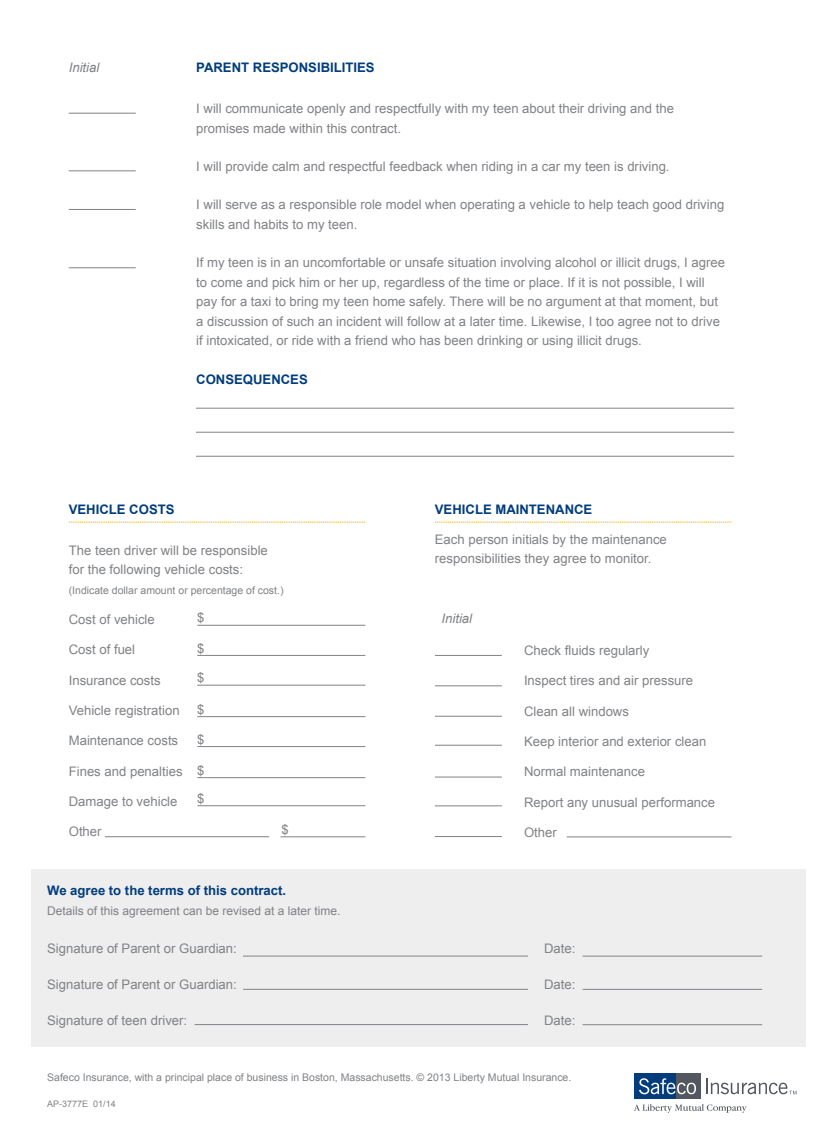
<style>
.page{position:relative;width:837px;height:1134px;background:#fff}
.page>*{position:absolute;margin:0;border:0;box-sizing:border-box;transform-origin:0 0}
.t1{font:13.2px/19.5px "Arial";color:#808285}
.t2{font:700 13.2px "Arial";color:#013d7d}
.t3{font:italic 13.2px "Arial";color:#808285}
.t4{font:12px "Arial";color:#808285}
.t5{font:10.5px "Arial";color:#808285}
.t6{font:9px "Arial";color:#808285}
</style>
<div class="page">
<div style="left:31px;top:869px;width:775px;height:178px;background:#eeeeef"></div>
<svg style="left:69px;top:522px;width:296px;height:1px"></svg>
<hr style="left:197px;top:805px;width:168px;height:1px;background:#808285">
<hr style="left:197px;top:777px;width:168px;height:1px;background:#808285">
<hr style="left:197px;top:746px;width:168px;height:1px;background:#808285">
<hr style="left:197px;top:716px;width:168px;height:1px;background:#808285">
<hr style="left:197px;top:685px;width:168px;height:1px;background:#808285">
<hr style="left:197px;top:655px;width:168px;height:1px;background:#808285">
<hr style="left:197px;top:625px;width:168px;height:1px;background:#808285">
<hr style="left:280px;top:837px;width:85px;height:1px;background:#808285">
<hr style="left:105px;top:836px;width:164px;height:1px;background:#808285">
<svg style="left:435px;top:522px;width:297px;height:1px"></svg>
<hr style="left:567px;top:837px;width:165px;height:1px;background:#808285">
<hr style="left:435px;top:655px;width:67px;height:1px;background:#808285">
<hr style="left:435px;top:686px;width:67px;height:1px;background:#808285">
<hr style="left:435px;top:716px;width:67px;height:1px;background:#808285">
<hr style="left:435px;top:745px;width:67px;height:1px;background:#808285">
<hr style="left:435px;top:777px;width:67px;height:1px;background:#808285">
<hr style="left:435px;top:806px;width:67px;height:1px;background:#808285">
<hr style="left:435px;top:836px;width:67px;height:1px;background:#808285">
<hr style="left:195px;top:1024px;width:333px;height:1px;background:#808285">
<hr style="left:243px;top:956px;width:285px;height:1px;background:#808285">
<hr style="left:243px;top:989px;width:285px;height:1px;background:#808285">
<hr style="left:583px;top:956px;width:179px;height:1px;background:#808285">
<hr style="left:583px;top:989px;width:179px;height:1px;background:#808285">
<hr style="left:583px;top:1024px;width:179px;height:1px;background:#808285">
<hr style="left:69px;top:113px;width:67px;height:1px;background:#808285">
<hr style="left:69px;top:171px;width:67px;height:1px;background:#808285">
<hr style="left:69px;top:209px;width:67px;height:1px;background:#808285">
<hr style="left:69px;top:268px;width:67px;height:1px;background:#808285">
<hr style="left:196px;top:408px;width:538px;height:1px;background:#808285">
<hr style="left:196px;top:432px;width:538px;height:1px;background:#808285">
<hr style="left:196px;top:456px;width:538px;height:1px;background:#808285">
<div style="left:634px;top:1073px;width:42px;height:26px;background:#013d7d"></div>
<div style="left:676px;top:1073px;width:25px;height:26px;background:#535860"></div>
<svg style="left:639px;top:1078px;width:57px;height:16px"></svg>
<svg style="left:706px;top:1079px;width:90px;height:15px"></svg>
<svg style="left:634px;top:1104px;width:113px;height:9px"></svg>
<p class="t3" style="left:69px;top:59px;width:32px">Initial</p>
<p class="t2" style="left:196px;top:59px;width:180px">PARENT RESPONSIBILITIES</p>
<p class="t1" style="left:196px;top:99px;width:479px">I will communicate openly and respectfully with my teen about their driving and the promises made within this contract.</p>
<p class="t1" style="left:196px;top:157px;width:475px">I will provide calm and respectful feedback when riding in a car my teen is driving.</p>
<p class="t1" style="left:196px;top:195px;width:530px">I will serve as a responsible role model when operating a vehicle to help teach good driving skills and habits to my teen.</p>
<p class="t1" style="left:196px;top:253px;width:530px">If my teen is in an uncomfortable or unsafe situation involving alcohol or illicit drugs, I agree to come and pick him or her up, regardless of the time or place. If it is not possible, I will pay for a taxi to bring my teen home safely. There will be no argument at that moment, but a discussion of such an incident will follow at a later time. Likewise, I too agree not to drive if intoxicated, or ride with a friend who has been drinking or using illicit drugs.</p>
<p class="t2" style="left:196px;top:370px;width:113px">CONSEQUENCES</p>
<p class="t2" style="left:69px;top:500px;width:107px">VEHICLE COSTS</p>
<p class="t1" style="left:69px;top:541px;width:201px">The teen driver will be responsible for the following vehicle costs:</p>
<p class="t5" style="left:69px;top:583px;width:216px">(Indicate dollar amount or percentage of cost.)</p>
<p class="t1" style="left:69px;top:610px;width:88px">Cost of vehicle</p>
<p class="t1" style="left:69px;top:640px;width:68px">Cost of fuel</p>
<p class="t1" style="left:69px;top:670px;width:93px">Insurance costs</p>
<p class="t1" style="left:69px;top:701px;width:112px">Vehicle registration</p>
<p class="t1" style="left:69px;top:731px;width:111px">Maintenance costs</p>
<p class="t1" style="left:69px;top:761px;width:115px">Fines and penalties</p>
<p class="t1" style="left:69px;top:792px;width:110px">Damage to vehicle</p>
<p class="t1" style="left:69px;top:822px;width:34px">Other</p>
<p class="t1" style="left:197px;top:608px;width:9px">$</p>
<p class="t1" style="left:197px;top:638px;width:9px">$</p>
<p class="t1" style="left:197px;top:668px;width:9px">$</p>
<p class="t1" style="left:197px;top:700px;width:9px">$</p>
<p class="t1" style="left:197px;top:730px;width:9px">$</p>
<p class="t1" style="left:197px;top:761px;width:9px">$</p>
<p class="t1" style="left:197px;top:789px;width:9px">$</p>
<p class="t1" style="left:282px;top:819px;width:9px">$</p>
<p class="t2" style="left:435px;top:500px;width:159px">VEHICLE MAINTENANCE</p>
<p class="t1" style="left:435px;top:530px;width:233px">Each person initials by the maintenance responsibilities they agree to monitor.</p>
<p class="t3" style="left:442px;top:610px;width:32px">Initial</p>
<p class="t1" style="left:524px;top:641px;width:127px">Check fluids regularly</p>
<p class="t1" style="left:524px;top:671px;width:171px">Inspect tires and air pressure</p>
<p class="t1" style="left:524px;top:701px;width:107px">Clean all windows</p>
<p class="t1" style="left:524px;top:732px;width:184px">Keep interior and exterior clean</p>
<p class="t1" style="left:524px;top:762px;width:123px">Normal maintenance</p>
<p class="t1" style="left:524px;top:792px;width:193px">Report any unusual performance</p>
<p class="t1" style="left:524px;top:823px;width:34px">Other</p>
<p class="t2" style="left:47px;top:882px;width:240px">We agree to the terms of this contract.</p>
<p class="t4" style="left:47px;top:903px;width:295px">Details of this agreement can be revised at a later time.</p>
<p class="t1" style="left:47px;top:939px;width:191px">Signature of Parent or Guardian:</p>
<p class="t1" style="left:544px;top:939px;width:33px">Date:</p>
<p class="t1" style="left:47px;top:975px;width:191px">Signature of Parent or Guardian:</p>
<p class="t1" style="left:544px;top:975px;width:33px">Date:</p>
<p class="t1" style="left:47px;top:1010px;width:142px">Signature of teen driver:</p>
<p class="t1" style="left:544px;top:1010px;width:33px">Date:</p>
<p class="t5" style="left:47px;top:1071px;width:526px">Safeco Insurance, with a principal place of business in Boston, Massachusetts. © 2013 Liberty Mutual Insurance.</p>
<p class="t6" style="left:47px;top:1098px;width:70px">AP-3777E 01/14</p>
</div>
